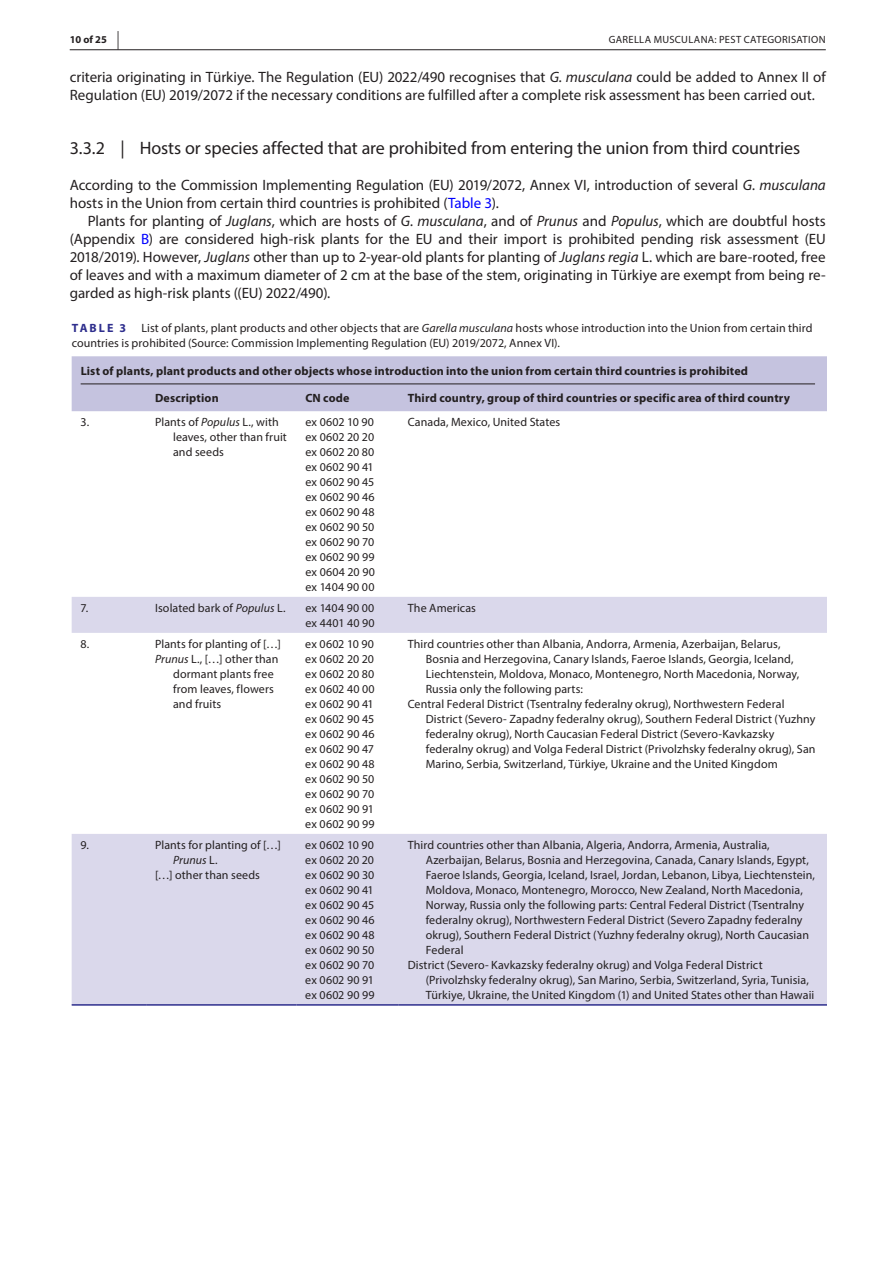
<style>
.page{position:relative;width:893px;height:1263px;background:#fff}
.page>*{position:absolute;margin:0;border:0;box-sizing:border-box;transform-origin:0 0}
.t1{font:18px "Myriad Pro";letter-spacing:-.01em;color:#231f20}
.t2{font:15px/18px "Myriad Pro";color:#231f20}
.t3{font:12px/15px "Myriad Pro";letter-spacing:.01em;color:#231f20}
.t4{font:700 12px "Myriad Pro";letter-spacing:.01em;color:#231f20}
.t5{font:italic 12px "Myriad Pro";letter-spacing:.005em;color:#231f20}
.t6{font:700 12px "Myriad Pro";letter-spacing:.165em;color:#2e2e8d}
.t7{font:10.5px "Myriad Pro";letter-spacing:.03em;color:#231f20}
.t8{font:700 10.5px "Myriad Pro";color:#231f20}
.s1{font-size:18.6px}
.s2{font-style:italic}
.s3{color:#00f}
.s4{font-style:normal}
</style>
<div class="page">
<hr style="left:70px;top:49px;width:756px;height:1px;background:#231f20">
<div style="left:72px;top:356px;width:755px;height:55px;background:#c5c3df"></div>
<svg style="left:72px;top:597px;width:755px;height:407px;fill:#dad8eb"></svg>
<hr style="left:72px;top:1004px;width:74px;height:2px;background:#2e2e8d">
<hr style="left:146px;top:1004px;width:150px;height:2px;background:#2e2e8d">
<hr style="left:296px;top:1004px;width:103px;height:2px;background:#2e2e8d">
<hr style="left:399px;top:1004px;width:428px;height:2px;background:#2e2e8d">
<hr style="left:81px;top:383px;width:734px;height:1px;background:#231f20">
<p class="t8" style="left:70px;top:32px;width:51px">10 of 25 <span class="s1">|</span></p>
<p class="t7" style="left:609px;top:33px;width:218px">GARELLA MUSCULANA: PEST CATEGORISATION</p>
<p class="t2" style="left:70px;top:68px;width:757px">criteria originating in Türkiye. The Regulation (EU) 2022/490 recognises that <span class="s2">G. musculana</span> could be added to Annex II of<br>Regulation (EU) 2019/2072 if the necessary conditions are fulfilled after a complete risk assessment has been carried out.</p>
<h1 class="t1" style="left:70px;top:137px;width:732px">3.3.2 | Hosts or species affected that are prohibited from entering the union from third countries</h1>
<p class="t2" style="left:70px;top:176px;width:758px">According to the Commission Implementing Regulation (EU) 2019/2072, Annex VI, introduction of several <span class="s2">G. musculana </span>hosts in the Union from certain third countries is prohibited (<span class="s3">Table 3</span>).</p>
<p class="t2" style="left:70px;top:212px;width:758px;text-align:justify;text-indent:18px">Plants for planting of <span class="s2">Juglans</span>, which are hosts of <span class="s2">G. musculana</span>, and of <span class="s2">Prunus</span> and <span class="s2">Populus</span>, which are doubtful hosts (Appendix <span class="s3">B</span>) are considered high-risk plants for the EU and their import is prohibited pending risk assessment (EU 2018/2019). However, <span class="s2">Juglans</span> other than up to 2-year-old plants for planting of <span class="s2">Juglans regia</span> L. which are bare-rooted, free of leaves and with a maximum diameter of 2 cm at the base of the stem, originating in Türkiye are exempt from being re&shy;garded as high-risk plants ((EU) 2022/490).</p>
<p class="t6" style="left:72px;top:320px;width:56px">TABLE 3</p>
<p class="t3" style="left:72px;top:320px;width:742px;text-indent:70px">List of plants, plant products and other objects that are <span class="s2">Garella musculana</span> hosts whose introduction into the Union from certain third countries is prohibited (Source: Commission Implementing Regulation (EU) 2019/2072, Annex VI).</p>
<p class="t4" style="left:81px;top:363px;width:669px">List of plants, plant products and other objects whose introduction into the union from certain third countries is prohibited</p>
<p class="t4" style="left:155px;top:390px;width:65px">Description</p>
<p class="t4" style="left:305px;top:390px;width:46px">CN code</p>
<p class="t4" style="left:408px;top:390px;width:384px">Third country, group of third countries or specific area of third country</p>
<p class="t3" style="left:81px;top:414px;width:10px">3.</p>
<p class="t3" style="left:173px;top:414px;width:115px;text-indent:-18px">Plants of <span class="s2">Populus</span> L., with leaves, other than fruit and seeds</p>
<p class="t3" style="left:305px;top:414px;width:71px;text-align:justify">ex 0602 10 90 ex 0602 20 20 ex 0602 20 80 ex 0602 90 41 ex 0602 90 45 ex 0602 90 46 ex 0602 90 48 ex 0602 90 50 ex 0602 90 70 ex 0602 90 99 ex 0604 20 90 ex 1404 90 00</p>
<p class="t3" style="left:408px;top:414px;width:154px">Canada, Mexico, United States</p>
<p class="t3" style="left:81px;top:600px;width:9px">7.</p>
<p class="t3" style="left:155px;top:600px;width:132px">Isolated bark of <span class="s2">Populus</span> L.</p>
<p class="t3" style="left:305px;top:600px;width:71px">ex 1404 90 00 ex 4401 40 90</p>
<p class="t3" style="left:408px;top:600px;width:70px">The Americas</p>
<p class="t3" style="left:81px;top:636px;width:10px">8.</p>
<p class="t3" style="left:155px;top:636px;width:127px">Plants for planting of […]</p>
<p class="t3" style="left:155px;top:651px;width:125px"><span class="s2">Prunus</span> L., […] other than</p>
<p class="t3" style="left:173px;top:666px;width:102px">dormant plants free</p>
<p class="t3" style="left:173px;top:681px;width:102px">from leaves, flowers</p>
<p class="t3" style="left:173px;top:696px;width:50px">and fruits</p>
<p class="t3" style="left:305px;top:636px;width:71px;text-align:justify">ex 0602 10 90 ex 0602 20 20 ex 0602 20 80 ex 0602 40 00 ex 0602 90 41 ex 0602 90 45 ex 0602 90 46 ex 0602 90 47 ex 0602 90 48 ex 0602 90 50 ex 0602 90 70 ex 0602 90 91 ex 0602 90 99</p>
<p class="t3" style="left:408px;top:636px;width:374px">Third countries other than Albania, Andorra, Armenia, Azerbaijan, Belarus,</p>
<p class="t3" style="left:426px;top:651px;width:369px">Bosnia and Herzegovina, Canary Islands, Faeroe Islands, Georgia, Iceland,</p>
<p class="t3" style="left:426px;top:666px;width:375px">Liechtenstein, Moldova, Monaco, Montenegro, North Macedonia, Norway,</p>
<p class="t3" style="left:426px;top:681px;width:159px">Russia only the following parts:</p>
<p class="t3" style="left:408px;top:696px;width:378px">Central Federal District (Tsentralny federalny okrug), Northwestern Federal</p>
<p class="t3" style="left:426px;top:711px;width:391px">District (Severo- Zapadny federalny okrug), Southern Federal District (Yuzhny</p>
<p class="t3" style="left:426px;top:726px;width:350px">federalny okrug), North Caucasian Federal District (Severo-Kavkazsky</p>
<p class="t3" style="left:426px;top:741px;width:391px">federalny okrug) and Volga Federal District (Privolzhsky federalny okrug), San</p>
<p class="t3" style="left:426px;top:756px;width:353px">Marino, Serbia, Switzerland, Türkiye, Ukraine and the United Kingdom</p>
<p class="t3" style="left:81px;top:837px;width:10px">9.</p>
<p class="t3" style="left:155px;top:837px;width:127px">Plants for planting of […]</p>
<p class="t5" style="left:173px;top:852px;width:46px">Prunus <span class="s4">L.</span></p>
<p class="t3" style="left:155px;top:867px;width:106px">[…] other than seeds</p>
<p class="t3" style="left:305px;top:837px;width:71px;text-align:justify">ex 0602 10 90 ex 0602 20 20 ex 0602 90 30 ex 0602 90 41 ex 0602 90 45 ex 0602 90 46 ex 0602 90 48 ex 0602 90 50 ex 0602 90 70 ex 0602 90 91 ex 0602 90 99</p>
<p class="t3" style="left:408px;top:837px;width:364px">Third countries other than Albania, Algeria, Andorra, Armenia, Australia,</p>
<p class="t3" style="left:426px;top:852px;width:385px">Azerbaijan, Belarus, Bosnia and Herzegovina, Canada, Canary Islands, Egypt,</p>
<p class="t3" style="left:426px;top:867px;width:391px">Faeroe Islands, Georgia, Iceland, Israel, Jordan, Lebanon, Libya, Liechtenstein,</p>
<p class="t3" style="left:426px;top:882px;width:379px">Moldova, Monaco, Montenegro, Morocco, New Zealand, North Macedonia,</p>
<p class="t3" style="left:426px;top:897px;width:380px">Norway, Russia only the following parts: Central Federal District (Tsentralny</p>
<p class="t3" style="left:426px;top:912px;width:378px">federalny okrug), Northwestern Federal District (Severo Zapadny federalny</p>
<p class="t3" style="left:426px;top:927px;width:385px">okrug), Southern Federal District (Yuzhny federalny okrug), North Caucasian</p>
<p class="t3" style="left:426px;top:942px;width:39px">Federal</p>
<p class="t3" style="left:408px;top:957px;width:356px">District (Severo- Kavkazsky federalny okrug) and Volga Federal District</p>
<p class="t3" style="left:426px;top:972px;width:385px">(Privolzhsky federalny okrug), San Marino, Serbia, Switzerland, Syria, Tunisia,</p>
<p class="t3" style="left:426px;top:987px;width:390px">Türkiye, Ukraine, the United Kingdom (1) and United States other than Hawaii</p>
</div>
